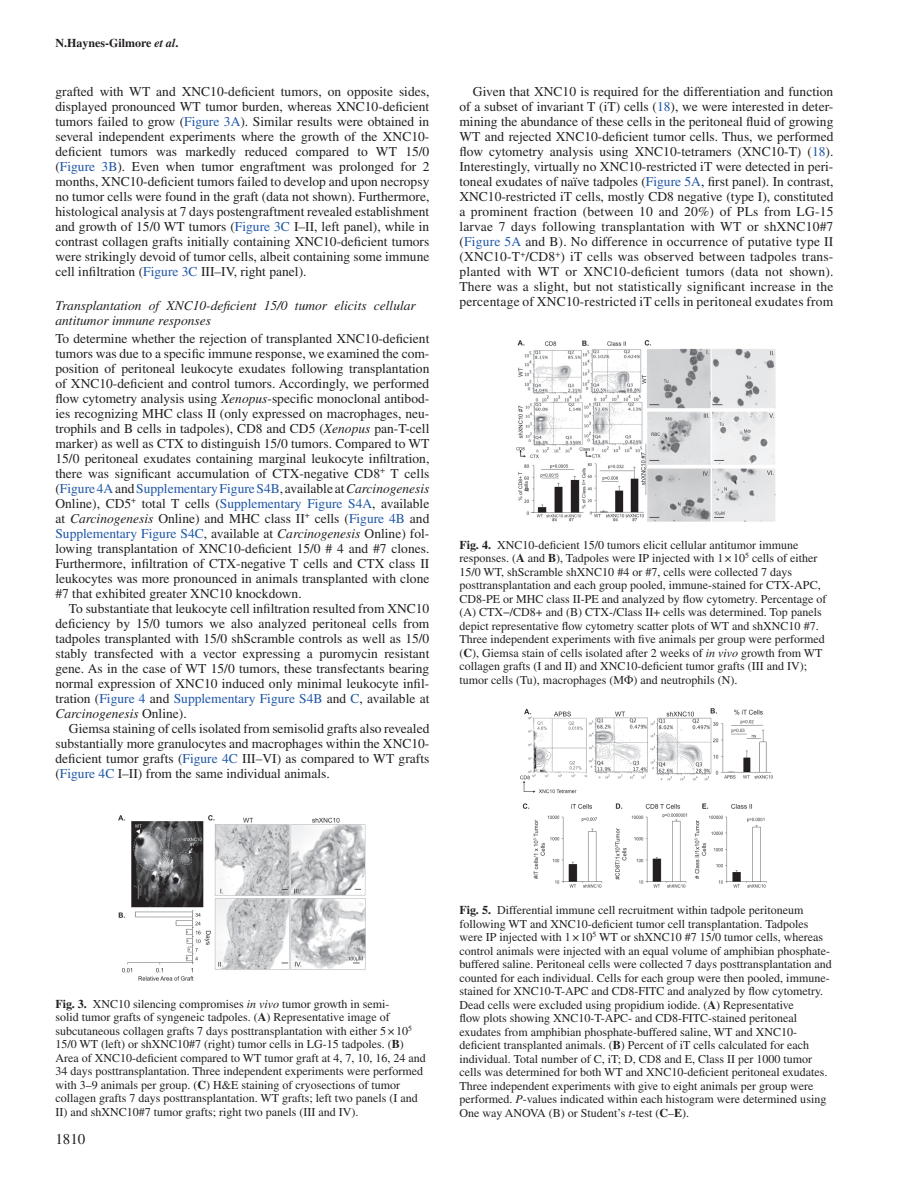
<style>
.page{position:relative;width:919px;height:1187px;background:#fff}
.page>*{position:absolute;margin:0;border:0;box-sizing:border-box;transform-origin:0 0}
.t1{font:15px "Times LT Std";color:#231f20}
.t2{font:13.5px/15px "Times LT Std";color:#231f20;text-align:justify}
.t3{font:italic 13.5px/15px "Times LT Std";color:#231f20}
.t4{font:12px/13.5px "Times LT Std";color:#231f20}
.t5{font:700 12px "Times LT Std";color:#231f20}
.s1{font-style:italic}
.s2{color:#1e56a6}
.s3{font-weight:700}
.s4{font-family:"Gandhari Unicode"}
</style>
<div class="page">
<img style="left:517px;top:340px;width:259px;height:182px">
<img style="left:520px;top:709px;width:252px;height:178px">
<img style="left:119px;top:815px;width:247px;height:165px">
<p class="t5" style="left:55px;top:36px;width:125px">N.Haynes-Gilmore <span class="s1">et al</span>.</p>
<p class="t2" style="left:55px;top:84px;width:375px">grafted with WT and XNC10-deficient tumors, on opposite sides, displayed pronounced WT tumor burden, whereas XNC10-deficient tumors failed to grow (<span class="s2">Figure 3A</span>). Similar results were obtained in several independent experiments where the growth of the XNC10- deficient tumors was markedly reduced compared to WT 15/0 (<span class="s2">Figure 3B</span>). Even when tumor engraftment was prolonged for 2 months, XNC10-deficient tumors failed to develop and upon necropsy no tumor cells were found in the graft (data not shown). Furthermore, histological analysis at 7 days postengraftment revealed establishment and growth of 15/0 WT tumors (<span class="s2">Figure 3C</span> I–II, left panel), while in contrast collagen grafts initially containing XNC10-deficient tumors were strikingly devoid of tumor cells, albeit containing some immune cell infiltration (<span class="s2">Figure 3C</span> III–IV, right panel).</p>
<p class="t3" style="left:55px;top:297px;width:362px">Transplantation of XNC10-deficient 15/0 tumor elicits cellular antitumor immune responses</p>
<p class="t2" style="left:55px;top:330px;width:375px">To determine whether the rejection of transplanted XNC10-deficient tumors was due to a specific immune response, we examined the com&shy;position of peritoneal leukocyte exudates following transplantation of XNC10-deficient and control tumors. Accordingly, we performed flow cytometry analysis using <span class="s1">Xenopus</span>-specific monoclonal antibod&shy;ies recognizing MHC class II (only expressed on macrophages, neu&shy;trophils and B cells in tadpoles), CD8 and CD5 (<span class="s1">Xenopus</span> pan-T-cell marker) as well as CTX to distinguish 15/0 tumors. Compared to WT 15/0 peritoneal exudates containing marginal leukocyte infiltration, there was significant accumulation of CTX-negative CD8<sup>+</sup> T cells (<span class="s2">Figure 4A</span> and <span class="s2">Supplementary Figure S4B</span>, available at <span class="s1">Carcinogenesis </span>Online), CD5<sup>+</sup> total T cells (<span class="s2">Supplementary Figure S4A</span>, available at <span class="s1">Carcinogenesis</span> Online) and MHC class II<sup>+</sup> cells (<span class="s2">Figure 4B</span> and <span class="s2">Supplementary Figure S4C</span>, available at <span class="s1">Carcinogenesis</span> Online) fol&shy;lowing transplantation of XNC10-deficient 15/0 # 4 and #7 clones.<br>Furthermore, infiltration of CTX-negative T cells and CTX class II leukocytes was more pronounced in animals transplanted with clone #7 that exhibited greater XNC10 knockdown.</p>
<p class="t2" style="left:55px;top:600px;width:375px;text-indent:14px">To substantiate that leukocyte cell infiltration resulted from XNC10 deficiency by 15/0 tumors we also analyzed peritoneal cells from tadpoles transplanted with 15/0 shScramble controls as well as 15/0 stably transfected with a vector expressing a puromycin resistant gene. As in the case of WT 15/0 tumors, these transfectants bearing normal expression of XNC10 induced only minimal leukocyte infil&shy;tration (<span class="s2">Figure 4</span> and <span class="s2">Supplementary Figure S4B</span> and <span class="s2">C</span>, available at <span class="s1">Carcinogenesis</span> Online).</p>
<p class="t2" style="left:55px;top:720px;width:375px;text-indent:14px">Giemsa staining of cells isolated from semisolid grafts also revealed substantially more granulocytes and macrophages within the XNC10- deficient tumor grafts (<span class="s2">Figure 4C</span> III–VI) as compared to WT grafts (<span class="s2">Figure 4C</span> I–II) from the same individual animals.</p>
<p class="t2" style="left:459px;top:84px;width:375px;text-indent:14px">Given that XNC10 is required for the differentiation and function of a subset of invariant T (iT) cells (<span class="s2">18</span>), we were interested in deter&shy;mining the abundance of these cells in the peritoneal fluid of growing WT and rejected XNC10-deficient tumor cells. Thus, we performed flow cytometry analysis using XNC10-tetramers (XNC10-T) (<span class="s2">18</span>).<br>Interestingly, virtually no XNC10-restricted iT were detected in peri&shy;toneal exudates of naïve tadpoles (<span class="s2">Figure 5A</span>, first panel). In contrast, XNC10-restricted iT cells, mostly CD8 negative (type I), constituted a prominent fraction (between 10 and 20%) of PLs from LG-15 larvae 7 days following transplantation with WT or shXNC10#7 (<span class="s2">Figure 5A</span> and B). No difference in occurrence of putative type II (XNC10-T<sup>+</sup>/CD8<sup>+</sup>) iT cells was observed between tadpoles trans&shy;planted with WT or XNC10-deficient tumors (data not shown).<br>There was a slight, but not statistically significant increase in the percentage of XNC10-restricted iT cells in peritoneal exudates from</p>
<p class="t4" style="left:459px;top:538px;width:368px"><span class="s3">Fig. 4.</span> XNC10-deficient 15/0 tumors elicit cellular antitumor immune responses. (<span class="s3">A</span> and <span class="s3">B</span>), Tadpoles were IP injected with 1×10<sup>5</sup> cells of either 15/0 WT, shScramble shXNC10 #4 or #7, cells were collected 7 days posttransplantation and each group pooled, immune-stained for CTX-APC, CD8-PE or MHC class II-PE and analyzed by flow cytometry. Percentage of (A) CTX−/CD8+ and (B) CTX-/Class II+ cells was determined. Top panels depict representative flow cytometry scatter plots of WT and shXNC10 #7.<br>Three independent experiments with five animals per group were performed (<span class="s3">C</span>), Giemsa stain of cells isolated after 2 weeks of <span class="s1">in vivo</span> growth from WT collagen grafts (I and II) and XNC10-deficient tumor grafts (III and IV); tumor cells (Tu), macrophages (M<span class="s4">Φ</span>) and neutrophils (N).</p>
<p class="t4" style="left:55px;top:996px;width:372px"><span class="s3">Fig. 3.</span> XNC10 silencing compromises <span class="s1">in vivo</span> tumor growth in semi-<br>solid tumor grafts of syngeneic tadpoles. (<span class="s3">A</span>) Representative image of subcutaneous collagen grafts 7 days posttransplantation with either 5×10<sup>5<br></sup>15/0 WT (left) or shXNC10#7 (right) tumor cells in LG-15 tadpoles. (<span class="s3">B</span>)<br>Area of XNC10-deficient compared to WT tumor graft at 4, 7, 10, 16, 24 and 34 days posttransplantation. Three independent experiments were performed with 3–9 animals per group. (<span class="s3">C</span>) H&amp;E staining of cryosections of tumor collagen grafts 7 days posttransplantation. WT grafts; left two panels (I and II) and shXNC10#7 tumor grafts; right two panels (III and IV).</p>
<p class="t1" style="left:55px;top:1130px;width:31px">1810</p>
<p class="t4" style="left:459px;top:903px;width:374px"><span class="s3">Fig. 5.</span> Differential immune cell recruitment within tadpole peritoneum following WT and XNC10-deficient tumor cell transplantation. Tadpoles were IP injected with 1×10<sup>5</sup> WT or shXNC10 #7 15/0 tumor cells, whereas control animals were injected with an equal volume of amphibian phosphate&shy;buffered saline. Peritoneal cells were collected 7 days posttransplantation and counted for each individual. Cells for each group were then pooled, immune&shy;stained for XNC10-T-APC and CD8-FITC and analyzed by flow cytometry.<br>Dead cells were excluded using propidium iodide. (<span class="s3">A</span>) Representative<br>flow plots showing XNC10-T-APC- and CD8-FITC-stained peritoneal exudates from amphibian phosphate-buffered saline, WT and XNC10- deficient transplanted animals. (<span class="s3">B</span>) Percent of iT cells calculated for each individual. Total number of C, iT; D, CD8 and E, Class II per 1000 tumor cells was determined for both WT and XNC10-deficient peritoneal exudates.<br>Three independent experiments with give to eight animals per group were performed. <span class="s1">P</span>-values indicated within each histogram were determined using One way ANOVA (B) or Student’s <span class="s1">t</span>-test (<span class="s3">C</span>–<span class="s3">E</span>).</p>
</div>
